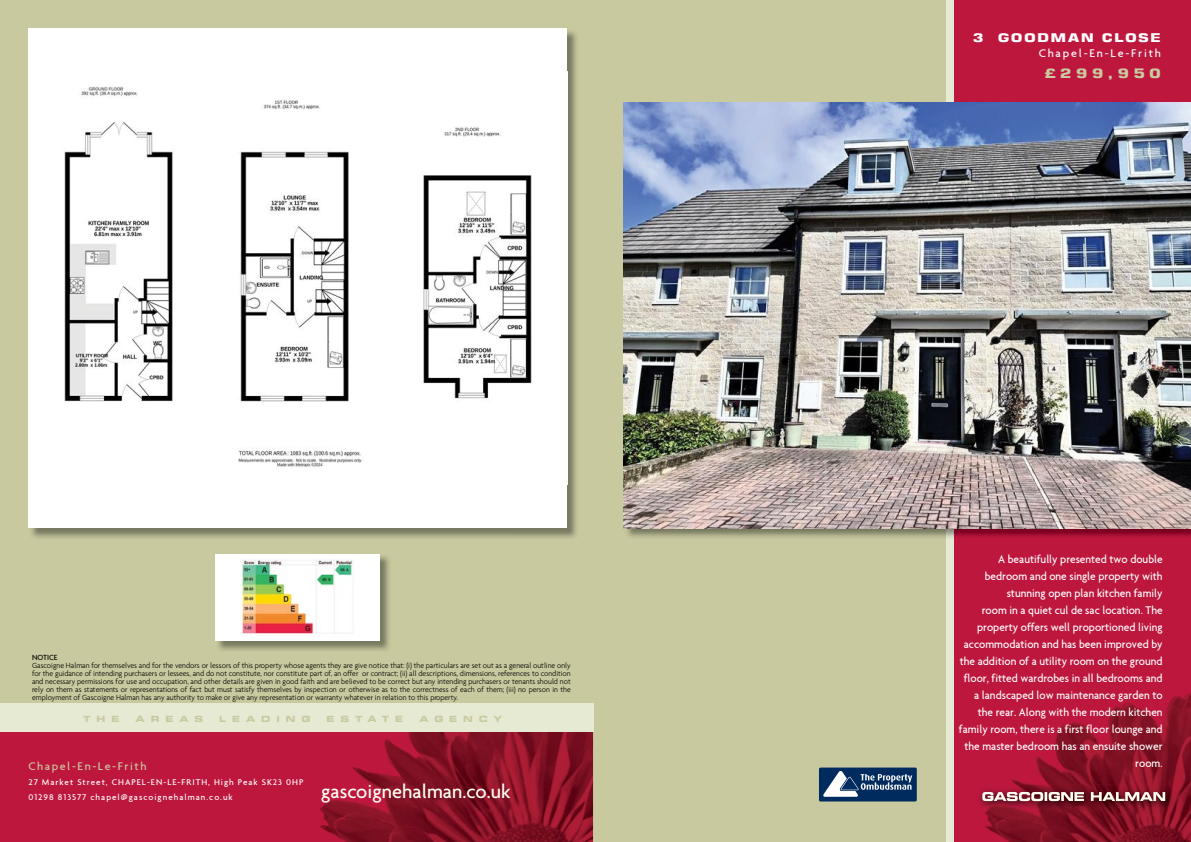
<style>
.page{position:relative;width:1191px;height:842px;background:#fff}
.page>*{position:absolute;margin:0;border:0;box-sizing:border-box;transform-origin:0 0}
.t1{font:500 20.3px "Agenda";color:#fffef2}
.t2{font:700 13px "Square 721 BT";letter-spacing:.24em;color:#cac99f;scale:1.3 1}
.t3{font:500 12px/17px "Agenda";color:#fff;text-align:right;scale:.94 1}
.t4{font:500 12px "Agenda";letter-spacing:.13em;color:#cac99f}
.t5{font:500 12px "Agenda";letter-spacing:.15em;color:#fff}
.t6{font:700 12px "Square 721 BT";letter-spacing:.085em;color:#fff;scale:1.3 1}
.t7{font:500 9px/15px "Agenda";letter-spacing:.11em;color:#fff}
.t8{font:700 expanded 8.5px "Square 721 BT";letter-spacing:.705em;color:#c9c99f}
.t9{font:300 8px/8px "Agenda";color:#000;text-align:justify}
.t10{font:500 8px "Agenda";color:#000}
</style>
<div class="page">
<div style="left:0;top:0;width:974px;height:842px;background:#c9c99f"></div>
<div style="left:950px;top:0;width:241px;height:842px;background:#bd173e"></div>
<div style="left:946px;top:0;width:7px;height:842px;background:#e6ead3"></div>
<img style="left:985px;top:692px;width:206px;height:150px">
<img style="left:979px;top:790px;width:6px;height:17px">
<img style="left:985px;top:785px;width:191px;height:27px">
<svg style="left:982px;top:792px;width:102px;height:9px"></svg>
<svg style="left:1090px;top:792px;width:75px;height:9px"></svg>
<div style="left:819px;top:767px;width:97px;height:34px;background:#002b5f;border-radius:2px"></div>
<svg style="left:823px;top:771px;width:89px;height:26px"></svg>
<div style="left:0;top:723px;width:585px;height:119px;background:#bd173e"></div>
<img style="left:320px;top:732px;width:273px;height:110px">
<div style="left:0;top:704px;width:593px;height:28px;background:#e6ead3"></div>
<img style="left:624px;top:528px;width:567px;height:11px">
<img style="left:624px;top:102px;width:567px;height:426px">
<img style="left:31px;top:31px;width:546px;height:507px">
<div style="left:28px;top:28px;width:539px;height:500px;background:#fff"></div>
<img style="left:64px;top:86px;width:468px;height:382px">
<img style="left:216px;top:556px;width:174px;height:95px">
<div style="left:216px;top:554px;width:164px;height:86px;background:#fff"></div>
<img style="left:241px;top:560px;width:113px;height:74px">
<p class="t10" style="left:32px;top:652px;width:27px">NOTICE</p>
<p class="t9" style="left:32px;top:661px;width:540px">Gascoigne Halman for themselves and for the vendors or lessors of this property whose agents they are give notice that: (i) the particulars are set out as a general outline only for the guidance of intending purchasers or lessees, and do not constitute, nor constitute part of, an offer or contract; (ii) all descriptions, dimensions, references to condition and necessary permissions for use and occupation, and other details are given in good faith and are believed to be correct but any intending purchasers or tenants should not rely on them as statements or representations of fact but must satisfy themselves by inspection or otherwise as to the correctness of each of them; (iii) no person in the employment of Gascoigne Halman has any authority to make or give any representation or warranty whatever in relation to this property.</p>
<p class="t8" style="left:83px;top:714px;width:38px">THE</p>
<p class="t8" style="left:136px;top:714px;width:69px">AREAS</p>
<p class="t8" style="left:219px;top:714px;width:93px">LEADING</p>
<p class="t8" style="left:326px;top:714px;width:78px">ESTATE</p>
<p class="t8" style="left:419px;top:714px;width:84px">AGENCY</p>
<h3 class="t4" style="left:28px;top:758px;width:120px">Chapel-En-Le-Frith</h3>
<p class="t7" style="left:28px;top:774px;width:276px">27 Market Street, CHAPEL-EN-LE-FRITH, High Peak SK23 0HP<br>01298 813577 chapel@gascoignehalman.co.uk</p>
<h1 class="t1" style="left:321px;top:779px;width:191px">gascoignehalman.co.uk</h1>
<h3 class="t6" style="left:972px;top:30px;width:146px">3 GOODMAN CLOSE</h3>
<h3 class="t5" style="left:1038px;top:45px;width:124px">Chapel-En-Le-Frith</h3>
<h2 class="t2" style="left:1044px;top:65px;width:91px">£299,950</h2>
<p class="t3" style="left:959px;top:550px;width:218px">A beautifully presented two double bedroom and one single property with stunning open plan kitchen family<br>room in a quiet cul de sac location. The property offers well proportioned living accommodation and has been improved by the addition of a utility room on the ground floor, fitted wardrobes in all bedrooms and a landscaped low maintenance garden to the rear. Along with the modern kitchen family room, there is a first floor lounge and the master bedroom has an ensuite shower room.</p>
</div>
